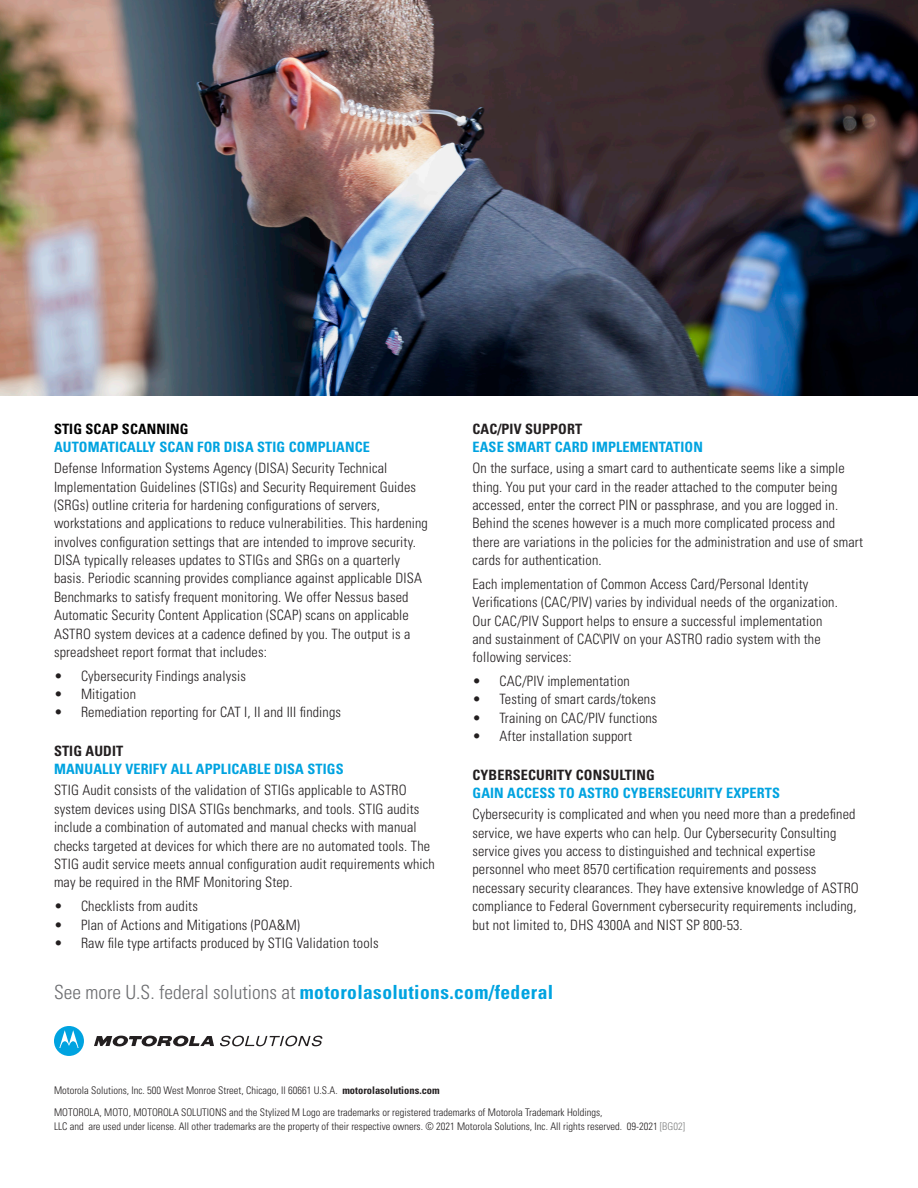
<style>
.page{position:relative;width:918px;height:1188px;background:#fff}
.page>*{position:absolute;margin:0;border:0;box-sizing:border-box;transform-origin:0 0}
.t1{font:300 condensed 19.5px "Univers LT Std";color:#6c6d70}
.Body_Text{font:300 condensed 14.25px/18.3px "Univers LT Std";letter-spacing:.01em;color:#231f20}
.Body_Text-2{font:700 condensed 14.25px "Univers LT Std";letter-spacing:.01em;color:#00a3e0}
.Body_Text-3{font:700 condensed 14.25px "Univers LT Std";letter-spacing:.01em;color:#231f20}
.Body_Text-4{font:700 condensed 14.25px "Univers LT Std";letter-spacing:.01em;color:#000}
.t2{font:300 condensed 10.5px "Univers";color:#231f20}
.s1{font-weight:700;color:#00a3e0}
.s2{font-weight:700}
.s3{color:#7f8080}
</style>
<div class="page">
<img style="left:0;top:0;width:918px;height:396px">
<svg style="left:94px;top:1036px;width:120px;height:11px"></svg>
<svg style="left:54px;top:1026px;width:30px;height:30px"></svg>
<svg style="left:220px;top:1036px;width:102px;height:10px"></svg>
<p class="Body_Text-4" style="left:54px;top:420px;width:136px">STIG SCAP SCANNING</p>
<p class="Body_Text-2" style="left:54px;top:438px;width:318px">AUTOMATICALLY SCAN FOR DISA STIG COMPLIANCE</p>
<p class="Body_Text" style="left:54px;top:459px;width:375px">Defense Information Systems Agency (DISA) Security Technical Implementation Guidelines (STIGs) and Security Requirement Guides (SRGs) outline criteria for hardening configurations of servers, workstations and applications to reduce vulnerabilities. This hardening involves configuration settings that are intended to improve security.<br>DISA typically releases updates to STIGs and SRGs on a quarterly basis. Periodic scanning provides compliance against applicable DISA Benchmarks to satisfy frequent monitoring. We offer Nessus based Automatic Security Content Application (SCAP) scans on applicable ASTRO system devices at a cadence defined by you. The output is a spreadsheet report format that includes:</p>
<p class="Body_Text" style="left:54px;top:666px;width:193px">• Cybersecurity Findings analysis</p>
<p class="Body_Text" style="left:54px;top:685px;width:84px">• Mitigation</p>
<p class="Body_Text" style="left:54px;top:703px;width:289px">• Remediation reporting for CAT I, II and III findings</p>
<p class="Body_Text-3" style="left:54px;top:742px;width:71px">STIG AUDIT</p>
<p class="Body_Text-2" style="left:54px;top:761px;width:291px">MANUALLY VERIFY ALL APPLICABLE DISA STIGS</p>
<p class="Body_Text" style="left:54px;top:781px;width:382px">STIG Audit consists of the validation of STIGs applicable to ASTRO system devices using DISA STIGs benchmarks, and tools. STIG audits include a combination of automated and manual checks with manual checks targeted at devices for which there are no automated tools. The STIG audit service meets annual configuration audit requirements which may be required in the RMF Monitoring Step.</p>
<p class="Body_Text" style="left:54px;top:897px;width:145px">• Checklists from audits</p>
<p class="Body_Text" style="left:54px;top:915px;width:248px">• Plan of Actions and Mitigations (POA&amp;M)</p>
<p class="Body_Text" style="left:54px;top:934px;width:326px">• Raw file type artifacts produced by STIG Validation tools</p>
<p class="Body_Text-3" style="left:472px;top:420px;width:111px">CAC/PIV SUPPORT</p>
<p class="Body_Text-2" style="left:472px;top:438px;width:232px">EASE SMART CARD IMPLEMENTATION</p>
<p class="Body_Text" style="left:472px;top:459px;width:392px">On the surface, using a smart card to authenticate seems like a simple thing. You put your card in the reader attached to the computer being accessed, enter the correct PIN or passphrase, and you are logged in.<br>Behind the scenes however is a much more complicated process and there are variations in the policies for the administration and use of smart cards for authentication.</p>
<p class="Body_Text" style="left:472px;top:575px;width:367px">Each implementation of Common Access Card/Personal Identity<br>Verifications (CAC/PIV) varies by individual needs of the organization.</p>
<p class="Body_Text" style="left:472px;top:611px;width:351px">Our CAC/PIV Support helps to ensure a successful implementation</p>
<p class="Body_Text" style="left:472px;top:630px;width:350px">and sustainment of CAC\PIV on your ASTRO radio system with the following services:</p>
<p class="Body_Text" style="left:472px;top:672px;width:159px">• CAC/PIV implementation</p>
<p class="Body_Text" style="left:472px;top:690px;width:185px">• Testing of smart cards/tokens</p>
<p class="Body_Text" style="left:472px;top:709px;width:187px">• Training on CAC/PIV functions</p>
<p class="Body_Text" style="left:472px;top:727px;width:161px">• After installation support</p>
<p class="Body_Text-3" style="left:472px;top:766px;width:184px">CYBERSECURITY CONSULTING</p>
<p class="Body_Text-2" style="left:472px;top:784px;width:309px">GAIN ACCESS TO ASTRO CYBERSECURITY EXPERTS</p>
<p class="Body_Text" style="left:472px;top:805px;width:388px">Cybersecurity is complicated and when you need more than a predefined service, we have experts who can help. Our Cybersecurity Consulting service gives you access to distinguished and technical expertise personnel who meet 8570 certification requirements and possess necessary security clearances. They have extensive knowledge of ASTRO compliance to Federal Government cybersecurity requirements including, but not limited to, DHS 4300A and NIST SP 800-53.</p>
<p class="t1" style="left:54px;top:981px;width:501px">See more U.S. federal solutions at <span class="s1">motorolasolutions.com/federal</span></p>
<p class="t2" style="left:54px;top:1084px;width:387px">Motorola Solutions, Inc. 500 West Monroe Street, Chicago, Il 60661 U.S.A. <span class="s2">motorolasolutions.com</span></p>
<p class="t2" style="left:54px;top:1106px;width:550px">MOTOROLA, MOTO, MOTOROLA SOLUTIONS and the Stylized M Logo are trademarks or registered trademarks of Motorola Trademark Holdings,</p>
<p class="t2" style="left:54px;top:1120px;width:633px">LLC and are used under license. All other trademarks are the property of their respective owners. © 2021 Motorola Solutions, Inc. All rights reserved. 09-2021 <span class="s3">[BG02]</span></p>
</div>
